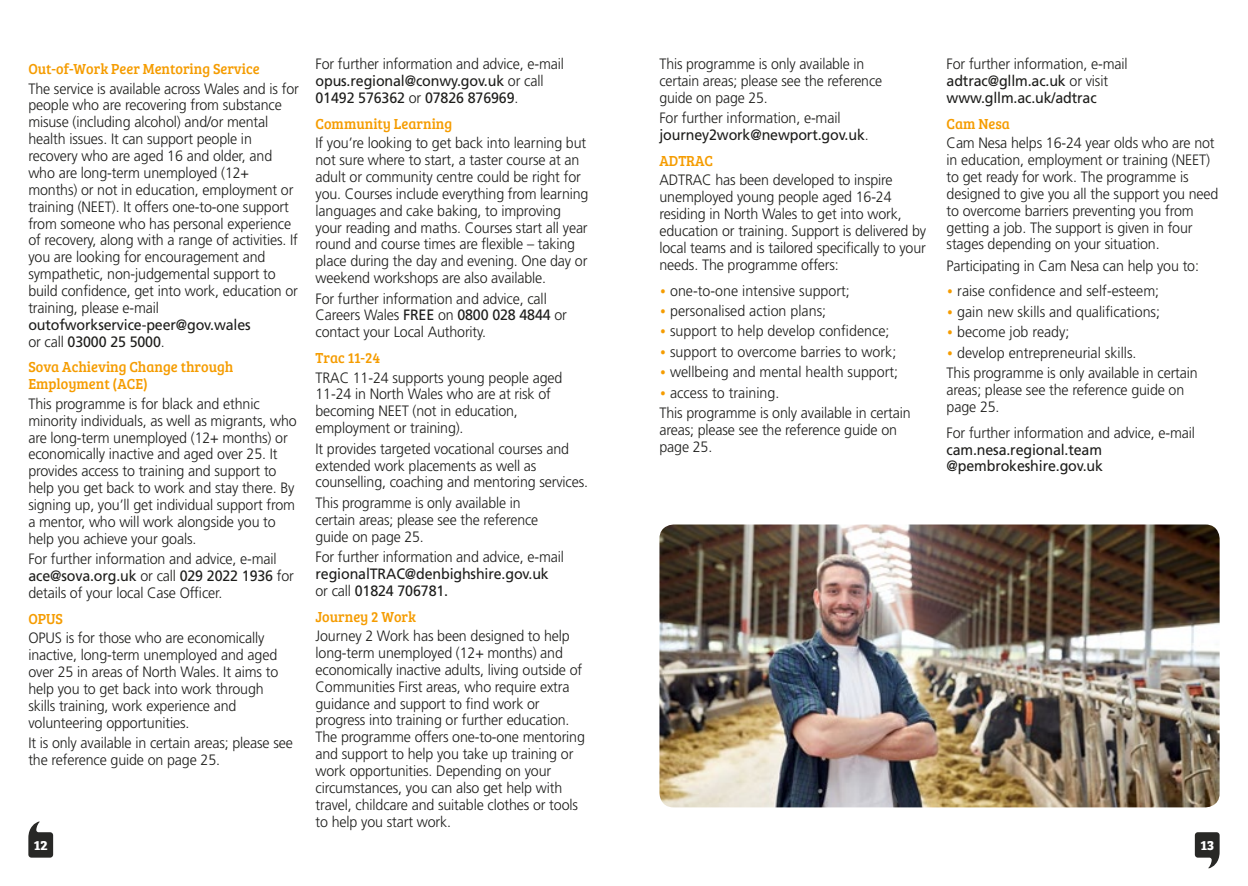
<style>
.page{position:relative;width:1248px;height:886px;background:#fff}
.page>*{position:absolute;margin:0;border:0;box-sizing:border-box;transform-origin:0 0}
.t1{font:300 15px/16.9px "Frutiger LT Std";letter-spacing:-.01em;color:#1d1d1b;scale:.95 1}
.t2{font:15px/16.9px "Frutiger";letter-spacing:-.01em;color:#1d1d1b;scale:.95 1}
.t3{font:300 15px/16.9px "Frutiger LT Std";letter-spacing:-.01em;color:#1d1d1b;scale:.94 1}
.t4{font:15px/16.9px "Bree Serif";color:#f59c00;scale:.95 1}
.t5{font:700 13.75px "Bree Serif";color:#fff}
.s1{font-family:"Frutiger LT Std";font-weight:300}
.s2{font-family:"Frutiger";font-weight:400}
.s3{font-family:"Bree Serif";font-weight:700;color:#f59c00}
</style>
<div class="page">
<img style="left:659px;top:524px;width:560px;height:283px">
<svg style="left:28px;top:821px;width:25px;height:36px"></svg>
<svg style="left:1194px;top:832px;width:25px;height:36px"></svg>
<p class="t4" style="left:28px;top:61px;width:245px">Out-of-Work Peer Mentoring Service</p>
<p class="t1" style="left:28px;top:80px;width:286px">The service is available across Wales and is for people who are recovering from substance misuse (including alcohol) and/or mental health issues. It can support people in recovery who are aged 16 and older, and who are long-term unemployed (12+ months) or not in education, employment or training (NEET). It offers one-to-one support from someone who has personal experience of recovery, along with a range of activities. If you are looking for encouragement and sympathetic, non-judgemental support to build confidence, get into work, education or training, please e-mail</p>
<p class="t2" style="left:28px;top:316px;width:235px">outofworkservice-peer@gov.wales <span class="s1">or call</span> 03000 25 5000<span class="s1">.</span></p>
<p class="t4" style="left:28px;top:359px;width:217px">Sova Achieving Change through<br>Employment (ACE)</p>
<p class="t1" style="left:28px;top:395px;width:284px">This programme is for black and ethnic minority individuals, as well as migrants, who are long-term unemployed (12+ months) or economically inactive and aged over 25. It provides access to training and support to help you get back to work and stay there. By signing up, you’ll get individual support from a mentor, who will work alongside you to help you achieve your goals.</p>
<p class="t1" style="left:28px;top:551px;width:263px">For further information and advice, e-mail</p>
<p class="t2" style="left:28px;top:567px;width:281px">ace@sova.org.uk <span class="s1">or call</span> 029 2022 1936 <span class="s1">for</span></p>
<p class="t1" style="left:28px;top:585px;width:206px">details of your local Case Officer.</p>
<p class="t4" style="left:28px;top:610px;width:38px">OPUS</p>
<p class="t1" style="left:28px;top:630px;width:264px">OPUS is for those who are economically inactive, long-term unemployed and aged over 25 in areas of North Wales. It aims to help you to get back into work through skills training, work experience and volunteering opportunities.</p>
<p class="t1" style="left:28px;top:735px;width:280px">It is only available in certain areas; please see the reference guide on page 25.</p>
<p class="t1" style="left:315px;top:56px;width:263px">For further information and advice, e-mail</p>
<p class="t2" style="left:315px;top:72px;width:241px">opus.regional@conwy.gov.uk <span class="s1">or call<br></span>01492 576362 <span class="s1">or</span> 07826 876969<span class="s1">.</span></p>
<p class="t4" style="left:315px;top:115px;width:145px">Community Learning</p>
<p class="t1" style="left:315px;top:135px;width:289px">If you’re looking to get back into learning but not sure where to start, a taster course at an adult or community centre could be right for you. Courses include everything from learning languages and cake baking, to improving your reading and maths. Courses start all year round and course times are flexible – taking place during the day and evening. One day or weekend workshops are also available.</p>
<p class="t1" style="left:315px;top:290px;width:266px">For further information and advice, call<br>Careers Wales <span class="s2">FREE</span> on <span class="s2">0800 028 4844</span> or contact your Local Authority.</p>
<p class="t4" style="left:315px;top:350px;width:69px">Trac 11-24</p>
<p class="t1" style="left:315px;top:369px;width:261px">TRAC 11-24 supports young people aged 11-24 in North Wales who are at risk of becoming NEET (not in education, employment or training).</p>
<p class="t1" style="left:315px;top:440px;width:288px">It provides targeted vocational courses and extended work placements as well as counselling, coaching and mentoring services.</p>
<p class="t3" style="left:315px;top:494px;width:238px">This programme is only available in certain areas; please see the reference guide on page 25.</p>
<p class="t1" style="left:315px;top:549px;width:263px">For further information and advice, e-mail</p>
<p class="t2" style="left:315px;top:565px;width:247px">regionalTRAC@denbighshire.gov.uk <span class="s1">or call</span> 01824 706781.</p>
<p class="t4" style="left:315px;top:608px;width:107px">Journey 2 Work</p>
<p class="t1" style="left:315px;top:628px;width:285px">Journey 2 Work has been designed to help long-term unemployed (12+ months) and economically inactive adults, living outside of Communities First areas, who require extra guidance and support to find work or progress into training or further education.<br>The programme offers one-to-one mentoring and support to help you take up training or work opportunities. Depending on your circumstances, you can also get help with travel, childcare and suitable clothes or tools to help you start work.</p>
<p class="t3" style="left:659px;top:56px;width:238px">This programme is only available in certain areas; please see the reference guide on page 25.</p>
<p class="t1" style="left:659px;top:110px;width:192px">For further information, e-mail</p>
<p class="t2" style="left:659px;top:126px;width:222px">journey2work@newport.gov.uk<span class="s1">.</span></p>
<p class="t4" style="left:659px;top:152px;width:58px">ADTRAC</p>
<p class="t1" style="left:659px;top:172px;width:282px">ADTRAC has been developed to inspire unemployed young people aged 16-24 residing in North Wales to get into work, education or training. Support is delivered by local teams and is tailored specifically to your needs. The programme offers:</p>
<p class="t1" style="left:659px;top:282px;width:202px"><span class="s3">•</span> one-to-one intensive support;</p>
<p class="t1" style="left:659px;top:303px;width:177px"><span class="s3">•</span> personalised action plans;</p>
<p class="t1" style="left:659px;top:323px;width:244px"><span class="s3">•</span> support to help develop confidence;</p>
<p class="t1" style="left:659px;top:343px;width:251px"><span class="s3">•</span> support to overcome barries to work;</p>
<p class="t1" style="left:659px;top:364px;width:253px"><span class="s3">•</span> wellbeing and mental health support;</p>
<p class="t1" style="left:659px;top:382px;width:266px;line-height:20.4px"><span class="s3">•</span> access to training.<br>This programme is only available in certain</p>
<p class="t1" style="left:659px;top:421px;width:252px">areas; please see the reference guide on page 25.</p>
<p class="t1" style="left:946px;top:56px;width:192px">For further information, e-mail</p>
<p class="t2" style="left:946px;top:72px;width:171px">adtrac@gllm.ac.uk <span class="s1">or visit </span>www.gllm.ac.uk/adtrac</p>
<p class="t4" style="left:946px;top:115px;width:68px">Cam Nesa</p>
<p class="t1" style="left:946px;top:135px;width:287px">Cam Nesa helps 16-24 year olds who are not in education, employment or training (NEET) to get ready for work. The programme is designed to give you all the support you need to overcome barriers preventing you from getting a job. The support is given in four stages depending on your situation.</p>
<p class="t1" style="left:946px;top:257px;width:267px">Participating in Cam Nesa can help you to:</p>
<p class="t1" style="left:946px;top:283px;width:225px"><span class="s3">•</span> raise confidence and self-esteem;</p>
<p class="t1" style="left:946px;top:303px;width:226px"><span class="s3">•</span> gain new skills and qualifications;</p>
<p class="t1" style="left:946px;top:324px;width:131px"><span class="s3">•</span> become job ready;</p>
<p class="t1" style="left:946px;top:343px;width:266px;line-height:20.4px"><span class="s3">•</span> develop entrepreneurial skills.<br>This programme is only available in certain</p>
<p class="t1" style="left:946px;top:382px;width:252px">areas; please see the reference guide on page 25.</p>
<p class="t1" style="left:946px;top:424px;width:263px">For further information and advice, e-mail</p>
<p class="t2" style="left:946px;top:441px;width:166px">cam.nesa.regional.team @pembrokeshire.gov.uk</p>
<p class="t5" style="left:34px;top:834px;width:15px">12</p>
<p class="t5" style="left:1200px;top:834px;width:15px">13</p>
</div>
